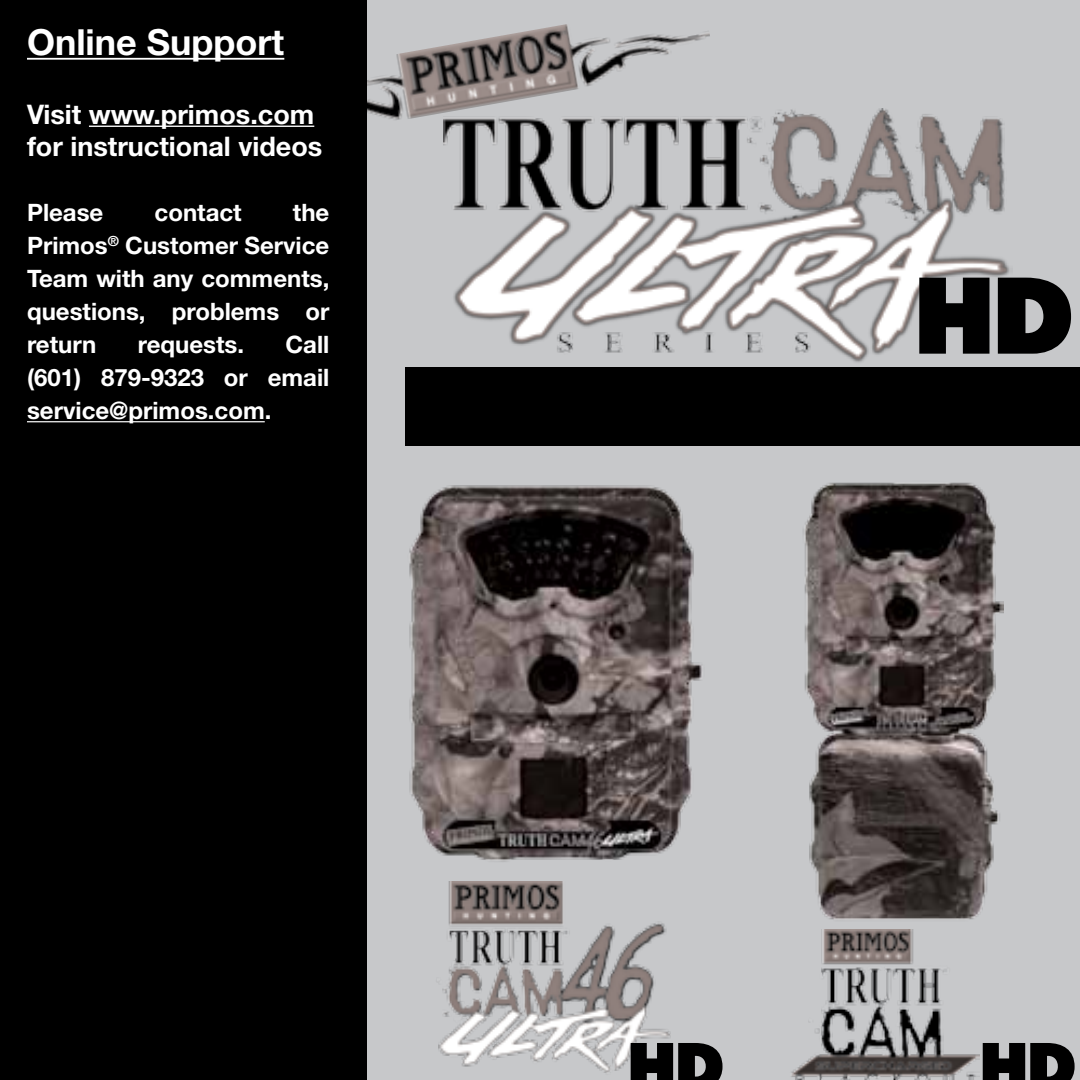
<style>
.page{position:relative;width:1080px;height:1080px;background:#c7c8ca}
.page>*{position:absolute;margin:0;border:0;box-sizing:border-box;transform-origin:0 0}
.t1{font:700 36px "Helvetica Neue";color:#fff}
.t2{font:700 27px/32.4px "Helvetica Neue";color:#fff}
.t3{font:700 24px/33px "Helvetica Neue";color:#fff;text-align:justify}
</style>
<div class="page">
<img style="left:366px;top:0;width:344px;height:143px">
<div style="left:0;top:0;width:366px;height:1080px;background:#000"></div>
<img style="left:443px;top:109px;width:569px;height:254px">
<div style="left:405px;top:368px;width:675px;height:78px;background:#000"></div>
<img style="left:438px;top:891px;width:233px;height:189px">
<hr style="left:27px;top:58px;width:257px;height:2px;background:#fff">
<hr style="left:89px;top:126px;width:225px;height:1px;background:#fff">
<hr style="left:27px;top:421px;width:238px;height:1px;background:#fff">
<img style="left:803px;top:482px;width:200px;height:438px">
<img style="left:409px;top:485px;width:293px;height:406px">
<img style="left:791px;top:930px;width:188px;height:150px">
<svg style="left:631px;top:1043px;width:92px;height:37px"></svg>
<svg style="left:983px;top:1043px;width:92px;height:37px"></svg>
<svg style="left:919px;top:278px;width:70px;height:76px"></svg>
<svg style="left:998px;top:278px;width:73px;height:76px"></svg>
<h1 class="t1" style="left:27px;top:20px;width:259px">Online Support</h1>
<p class="t2" style="left:27px;top:97px;width:297px">Visit www.primos.com for instructional videos</p>
<p class="t3" style="left:27px;top:196px;width:304px;text-indent:266px">the Primos<sup>®</sup> Customer Service Team with any comments, questions, problems or return</p>
<p class="t3" style="left:27px;top:196px;width:78px">Please</p>
<p class="t3" style="left:155px;top:196px;width:89px">contact</p>
<p class="t3" style="left:27px;top:328px;width:304px;text-indent:258px">Call (601) 879-9323 or email service@primos.com.</p>
<p class="t3" style="left:138px;top:328px;width:108px">requests.</p>
</div>
